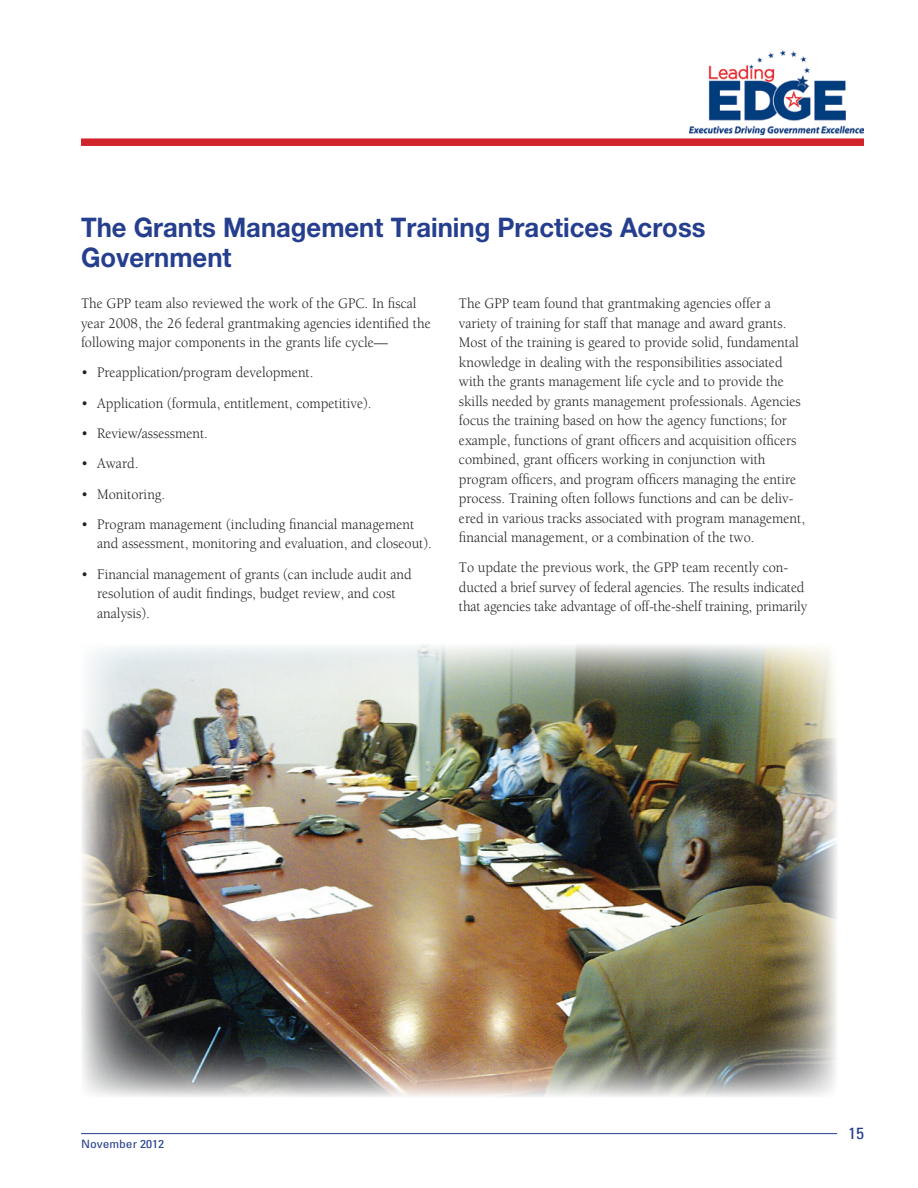
<style>
.page{position:relative;width:918px;height:1188px;background:#fff}
.page>*{position:absolute;margin:0;border:0;box-sizing:border-box;transform-origin:0 0}
.t1{font:700 27px/30px "Helvetica Neue";color:#253f8e;scale:.95 1}
.t2{font:condensed 16.2px "Univers";color:#253f8e;scale:1.11 1}
.t3{font:15px/19.5px "Berkeley";color:#231f20;scale:.95 1}
.t4{font:condensed 11.55px "Univers";color:#253f8e;scale:1.18 1}
</style>
<div class="page">
<img style="left:689px;top:51px;width:175px;height:83px">
<hr style="left:81px;top:1133px;width:756px;height:1px;background:#253f8e">
<div style="left:81px;top:138px;width:783px;height:8px;background:#d1232a"></div>
<img style="left:81px;top:645px;width:756px;height:452px">
<h2 class="t1" style="left:81px;top:212px;width:659px">The Grants Management Training Practices Across<br>Government</h2>
<p class="t3" style="left:81px;top:294px;width:370px">The GPP team also reviewed the work of the GPC. In fiscal year 2008, the 26 federal grantmaking agencies identified the following major components in the grants life cycle—</p>
<p class="t3" style="left:81px;top:363px;width:246px">• Preapplication/program development.</p>
<p class="t3" style="left:81px;top:394px;width:307px">• Application (formula, entitlement, competitive).</p>
<p class="t3" style="left:81px;top:424px;width:135px">• Review/assessment.</p>
<p class="t3" style="left:81px;top:454px;width:62px">• Award.</p>
<p class="t3" style="left:81px;top:485px;width:90px">• Monitoring.</p>
<p class="t3" style="left:97px;top:515px;width:354px;text-indent:-16px">• Program management (including financial management and assessment, monitoring and evaluation, and closeout).</p>
<p class="t3" style="left:97px;top:565px;width:333px;text-indent:-16px">• Financial management of grants (can include audit and resolution of audit findings, budget review, and cost analysis).</p>
<p class="t3" style="left:459px;top:294px;width:366px">The GPP team found that grantmaking agencies offer a variety of training for staff that manage and award grants.<br>Most of the training is geared to provide solid, fundamental knowledge in dealing with the responsibilities associated with the grants management life cycle and to provide the skills needed by grants management professionals. Agencies focus the training based on how the agency functions; for example, functions of grant officers and acquisition officers combined, grant officers working in conjunction with program officers, and program officers managing the entire process. Training often follows functions and can be deliv&shy;ered in various tracks associated with program management, financial management, or a combination of the two.</p>
<p class="t3" style="left:459px;top:558px;width:368px">To update the previous work, the GPP team recently con&shy;ducted a brief survey of federal agencies. The results indicated that agencies take advantage of off-the-shelf training, primarily</p>
<p class="t4" style="left:81px;top:1136px;width:72px">November 2012</p>
<p class="t2" style="left:848px;top:1123px;width:16px">15</p>
</div>
